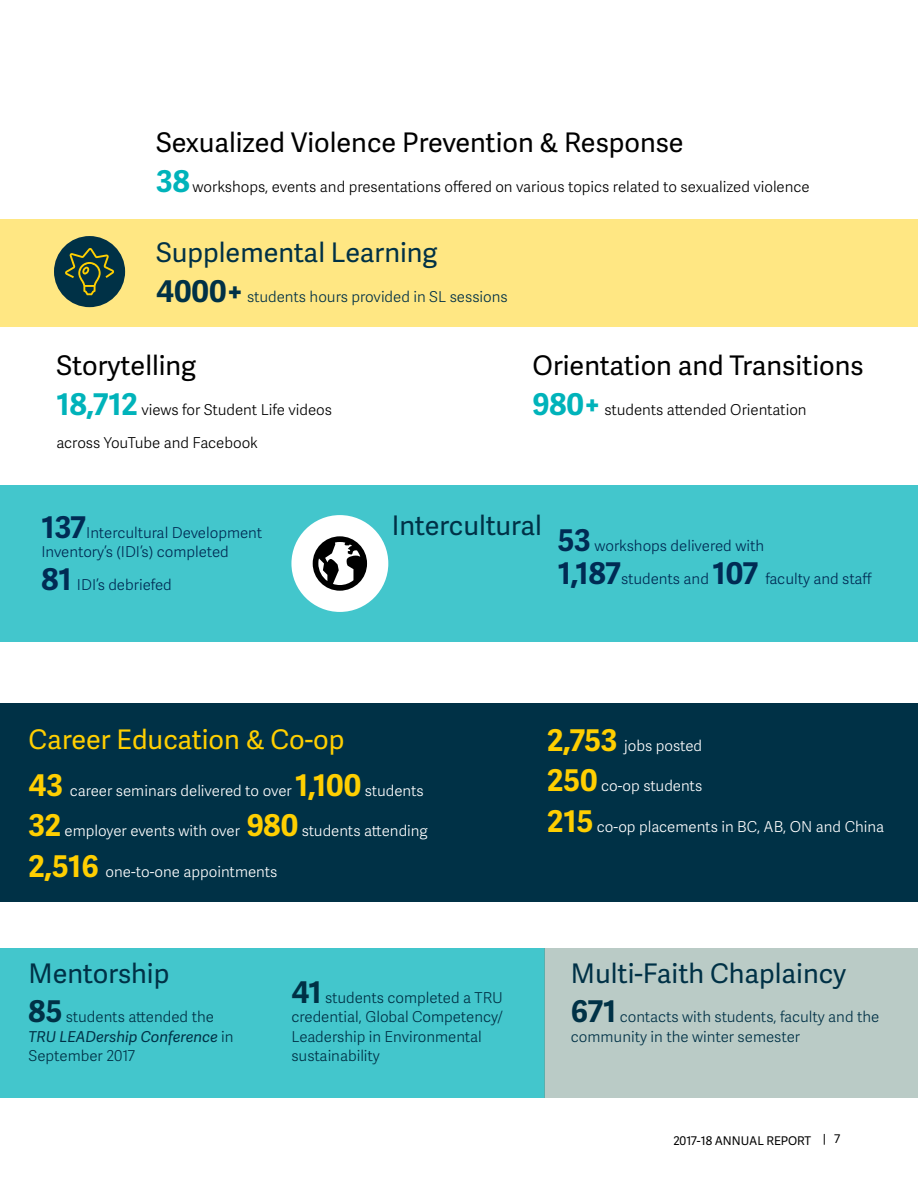
<style>
.page{position:relative;width:918px;height:1188px;background:#fff}
.page>*{position:absolute;margin:0;border:0;box-sizing:border-box;transform-origin:0 0}
.t1{font:27px "Adelle Sans";color:#000}
.t2{font:27px "Adelle Sans";color:#003146}
.t3{font:27px "Adelle Sans";color:#ffcf01}
.t4{font:300 15px/19.5px "Adelle Sans";color:#003146}
.t5{font:300 15px "Adelle Sans";color:#fff}
.t6{font:300 15px "Adelle Sans";color:#000}
.t7{font:300 15px/19.5px "Adelle Sans";color:#002b54}
.t8{font:12px "Adelle Sans";color:#000}
.s1{font-weight:700;font-size:30px;color:#00b3ba}
.s2{font-weight:700;font-size:30px}
.s3{font-weight:700;font-size:30px;color:#ffcf01}
.s4{font-weight:400;font-style:italic}
</style>
<div class="page">
<div style="left:0;top:948px;width:544px;height:150px;background:#43c6cc"></div>
<div style="left:0;top:703px;width:918px;height:198px;background:#003146"></div>
<div style="left:0;top:485px;width:918px;height:157px;background:#43c6cc"></div>
<div style="left:544px;top:948px;width:374px;height:150px;background:#bacbc6"></div>
<hr style="left:0;top:698px;width:1px;height:99px;background:#00b3ba">
<div style="left:0;top:219px;width:918px;height:107px;background:#ffe783"></div>
<div style="left:54px;top:236px;width:71px;height:71px;background:#003146;border-radius:50%"></div>
<svg style="left:65px;top:248px;width:49px;height:47px"></svg>
<div style="left:291px;top:515px;width:97px;height:97px;background:#fff;border-radius:50%"></div>
<svg style="left:313px;top:536px;width:54px;height:55px"></svg>
<hr style="left:0;top:106px;width:1px;height:113px;background:#75988d">
<hr style="left:0;top:245px;width:1px;height:154px;background:#00b3ba">
<h1 class="t1" style="left:156px;top:124px;width:529px">Sexualized Violence Prevention &amp; Response</h1>
<p class="t6" style="left:156px;top:176px;width:655px"><span class="s1">38</span> workshops, events and presentations offered on various topics related to sexualized violence</p>
<h1 class="t2" style="left:156px;top:233px;width:283px">Supplemental Learning</h1>
<p class="t4" style="left:156px;top:286px;width:353px"><span class="s2">4000+</span> students hours provided in SL sessions</p>
<h1 class="t1" style="left:56px;top:347px;width:141px">Storytelling</h1>
<p class="t6" style="left:56px;top:399px;width:277px"><span class="s1">18,712</span> views for Student Life videos</p>
<p class="t6" style="left:56px;top:432px;width:203px">across YouTube and Facebook</p>
<h1 class="t1" style="left:533px;top:347px;width:332px">Orientation and Transitions</h1>
<p class="t6" style="left:533px;top:399px;width:276px"><span class="s1">980+</span> students attended Orientation</p>
<p class="t7" style="left:41px;top:522px;width:222px"><span class="s2">137</span>Intercultural Development<br>Inventory’s (IDI’s) completed</p>
<p class="t7" style="left:41px;top:575px;width:132px"><span class="s2">81</span> IDI’s debriefed</p>
<h1 class="t2" style="left:392px;top:507px;width:152px">Intercultural</h1>
<p class="t7" style="left:558px;top:536px;width:208px"><span class="s2">53</span> workshops delivered with</p>
<p class="t7" style="left:558px;top:569px;width:316px"><span class="s2">1,187</span>students and <span class="s2">107</span> faculty and staff</p>
<h1 class="t3" style="left:29px;top:720px;width:317px">Career Education &amp; Co-op</h1>
<p class="t5" style="left:29px;top:780px;width:397px"><span class="s3">43</span> career seminars delivered to over <span class="s3">1,100</span> students</p>
<p class="t5" style="left:29px;top:820px;width:401px"><span class="s3">32</span> employer events with over <span class="s3">980</span> students attending</p>
<p class="t5" style="left:29px;top:861px;width:250px"><span class="s3">2,516</span> one-to-one appointments</p>
<h1 class="t2" style="left:29px;top:954px;width:142px">Mentorship</h1>
<p class="t4" style="left:29px;top:1007px;width:206px"><span class="s2">85</span> students attended the<br><span class="s4">TRU LEADership Conference</span> in<br>September 2017</p>
<p class="t4" style="left:291px;top:987px;width:213px"><span class="s2">41</span> students completed a TRU credential, Global Competency/<br>Leadership in Environmental sustainability</p>
<p class="t5" style="left:547px;top:735px;width:157px"><span class="s3">2,753</span> jobs posted</p>
<p class="t5" style="left:547px;top:775px;width:157px"><span class="s3">250</span> co-op students</p>
<p class="t5" style="left:547px;top:816px;width:338px"><span class="s3">215</span> co-op placements in BC, AB, ON and China</p>
<h1 class="t2" style="left:571px;top:954px;width:277px">Multi-Faith Chaplaincy</h1>
<p class="t4" style="left:571px;top:1007px;width:310px"><span class="s2">671</span> contacts with students, faculty and the community in the winter semester</p>
<p class="t8" style="left:672px;top:1130px;width:170px">2016 - 17 ANNUAL REPORT | 7</p>
<p class="t8" style="left:673px;top:1132px;width:139px">2017-18 ANNUAL REPORT</p>
</div>
